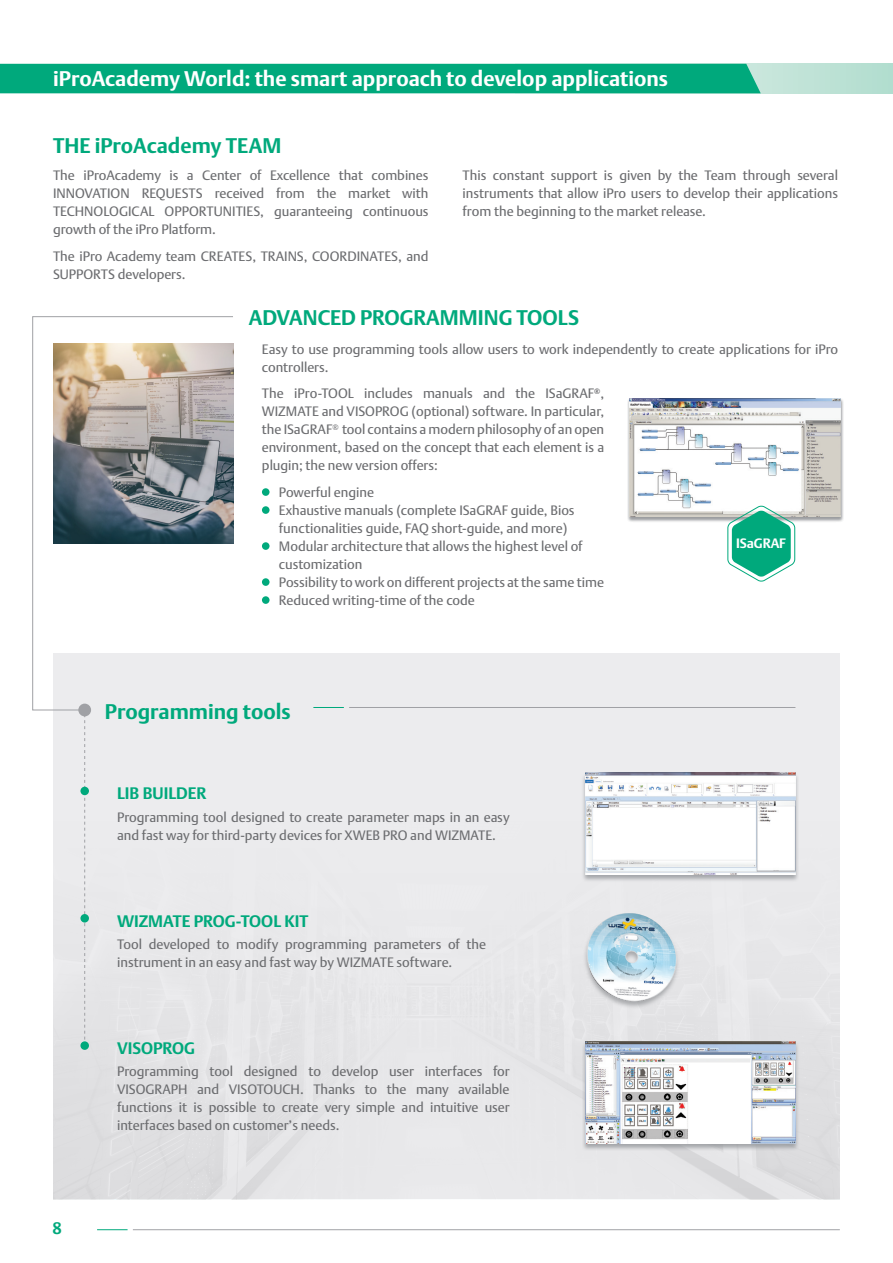
<style>
.page{position:relative;width:893px;height:1263px;background:#fff}
.page>*{position:absolute;margin:0;border:0;box-sizing:border-box;transform-origin:0 0}
.t1{font:700 21px "DTL Argo T";color:#00a97c}
.t2{font:700 21px "DTL Argo T";color:#fff}
.t3{font:700 16.5px "DTL Argo T";color:#00a97c}
.t4{font:13.5px/18px "DTL Argo T";color:#6c6d70}
.t5{font:700 13.5px "DTL Argo T";letter-spacing:-.01em;color:#fff}
</style>
<div class="page">
<div style="left:53px;top:653px;width:787px;height:546px;background:#ececee"></div>
<div style="left:582px;top:773px;width:217px;height:109px;background:#8e9195;opacity:.75"></div>
<img style="left:586px;top:772px;width:209px;height:102px">
<div style="left:582px;top:1041px;width:217px;height:110px;background:#8e9195;opacity:.75"></div>
<img style="left:586px;top:1041px;width:209px;height:102px">
<img style="left:570px;top:905px;width:119px;height:104px">
<hr style="left:133px;top:1229px;width:707px;height:1px;background:#a0a1a5">
<hr style="left:97px;top:1229px;width:31px;height:1px;background:#00a97c">
<div style="left:516px;top:64px;width:377px;height:29px;background:#bde2d5"></div>
<div style="left:0;top:64px;width:761px;height:29px;background:#00a97c"></div>
<div style="left:627px;top:398px;width:216px;height:125px;background:#939598;opacity:.75"></div>
<img style="left:630px;top:398px;width:211px;height:119px">
<svg style="left:727px;top:505px;width:68px;height:77px"></svg>
<div style="left:262px;top:488px;width:8px;height:8px;background:#00a97c;border-radius:50%"></div>
<div style="left:262px;top:506px;width:8px;height:8px;background:#00a97c;border-radius:50%"></div>
<div style="left:262px;top:542px;width:8px;height:8px;background:#00a97c;border-radius:50%"></div>
<div style="left:262px;top:578px;width:8px;height:8px;background:#00a97c;border-radius:50%"></div>
<div style="left:262px;top:596px;width:8px;height:8px;background:#00a97c;border-radius:50%"></div>
<div style="left:78px;top:704px;width:13px;height:12px;background:#a0a1a5;border-radius:50%"></div>
<svg style="left:32px;top:316px;width:202px;height:395px"></svg>
<svg style="left:84px;top:708px;width:1px;height:333px"></svg>
<div style="left:80px;top:787px;width:9px;height:8px;background:#00a97c;border-radius:50%"></div>
<div style="left:80px;top:1041px;width:9px;height:9px;background:#00a97c;border-radius:50%"></div>
<div style="left:80px;top:914px;width:9px;height:8px;background:#00a97c;border-radius:50%"></div>
<hr style="left:349px;top:707px;width:446px;height:1px;background:#a0a1a5">
<hr style="left:313px;top:707px;width:31px;height:1px;background:#00a97c">
<h1 class="t2" style="left:53px;top:66px;width:616px">iProAcademy World: the smart approach to develop applications</h1>
<h1 class="t1" style="left:53px;top:133px;width:230px">THE iProAcademy TEAM</h1>
<p class="t4" style="left:53px;top:167px;width:377px;text-align:justify">The iProAcademy is a Center of Excellence that combines INNOVATION REQUESTS received from the market with TECHNOLOGICAL OPPORTUNITIES, guaranteeing continuous growth of the iPro Platform.</p>
<p class="t4" style="left:53px;top:247px;width:377px">The iPro Academy team CREATES, TRAINS, COORDINATES, and<br>SUPPORTS developers.</p>
<p class="t4" style="left:463px;top:166px;width:377px;text-align:justify">This constant support is given by the Team through several instruments that allow iPro users to develop their applications from the beginning to the market release.</p>
<h1 class="t1" style="left:249px;top:305px;width:332px">ADVANCED PROGRAMMING TOOLS</h1>
<p class="t4" style="left:262px;top:340px;width:578px">Easy to use programming tools allow users to work independently to create applications for iPro controllers.</p>
<p class="t4" style="left:262px;top:384px;width:344px;text-align:justify">The iPro-TOOL includes manuals and the ISaGRAF<sup>®</sup>, WIZMATE and VISOPROG (optional) software. In particular, the ISaGRAF<sup>®</sup> tool contains a modern philosophy of an open environment, based on the concept that each element is a plugin; the new version offers:</p>
<p class="t4" style="left:279px;top:483px;width:327px">Powerful engine<br>Exhaustive manuals (complete ISaGRAF guide, Bios functionalities guide, FAQ short-guide, and more)<br>Modular architecture that allows the highest level of customization<br>Possibility to work on different projects at the same time Reduced writing-time of the code</p>
<p class="t5" style="left:736px;top:535px;width:51px">ISaGRAF</p>
<h1 class="t1" style="left:105px;top:699px;width:187px">Programming tools</h1>
<p class="t3" style="left:117px;top:784px;width:91px">LIB BUILDER</p>
<p class="t4" style="left:117px;top:808px;width:394px">Programming tool designed to create parameter maps in an easy and fast way for third-party devices for XWEB PRO and WIZMATE.</p>
<p class="t3" style="left:117px;top:911px;width:193px">WIZMATE PROG-TOOL KIT</p>
<p class="t4" style="left:117px;top:935px;width:371px">Tool developed to modify programming parameters of the instrument in an easy and fast way by WIZMATE software.</p>
<p class="t3" style="left:52px;top:1218px;width:11px">8</p>
<p class="t3" style="left:117px;top:1038px;width:79px">VISOPROG</p>
<p class="t4" style="left:117px;top:1062px;width:394px;text-align:justify">Programming tool designed to develop user interfaces for VISOGRAPH and VISOTOUCH. Thanks to the many available functions it is possible to create very simple and intuitive user interfaces based on customer’s needs.</p>
</div>
